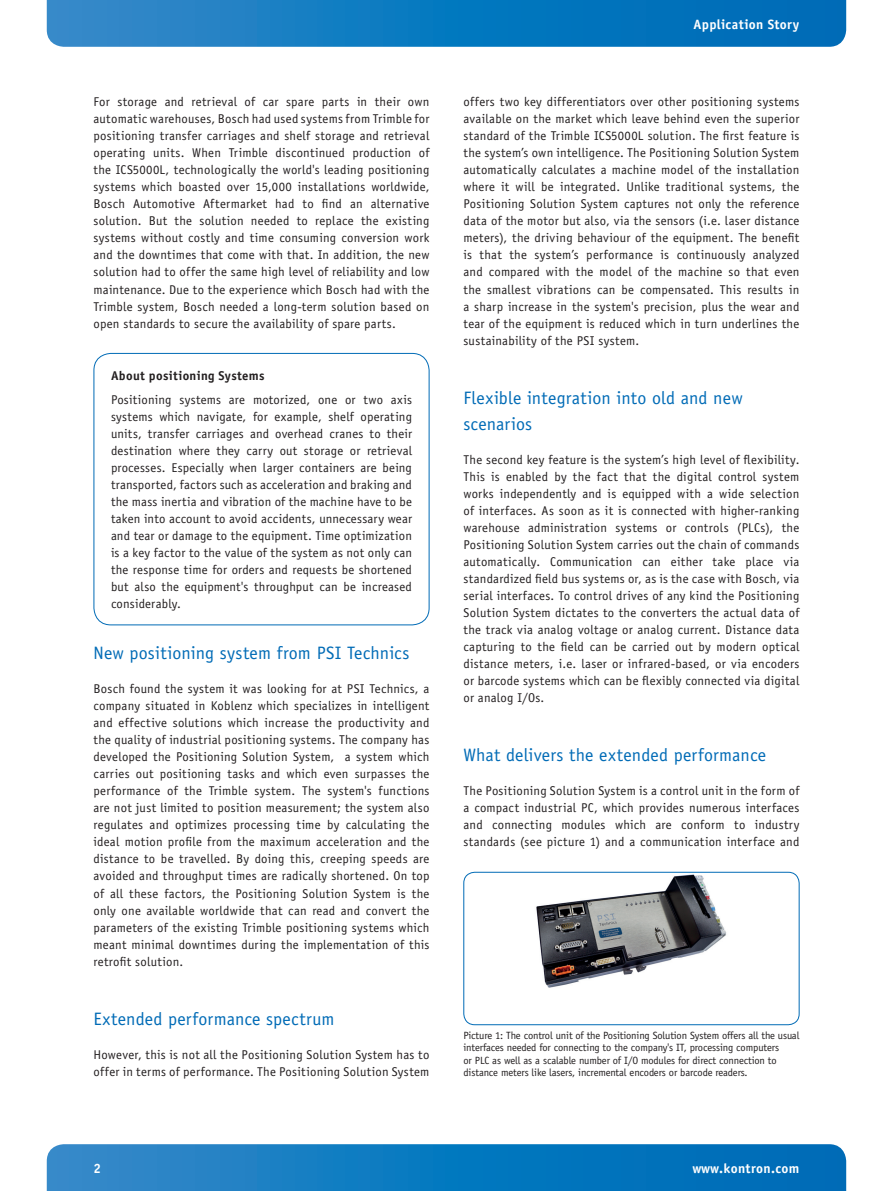
<style>
.page{position:relative;width:893px;height:1191px;background:#fff}
.page>*{position:absolute;margin:0;border:0;box-sizing:border-box;transform-origin:0 0}
.t1{font:18px/25.5px "Officina Sans";letter-spacing:.01em;color:#006bb6}
.t2{font:700 13.5px "Officina Sans";letter-spacing:.025em;color:#fff}
.t3{font:12.75px/17px "Officina Sans";letter-spacing:.02em;color:#231f20;text-align:justify}
.t4{font:700 12.75px "Officina Sans";letter-spacing:.025em;color:#231f20}
.t5{font:10.5px/12.6px "Officina Sans";letter-spacing:-.01em;color:#231f20}
</style>
<div class="page">
<svg style="left:47px;top:0;width:799px;height:47px;background:#117ac0"></svg>
<svg style="left:47px;top:1144px;width:799px;height:47px;background:#117ac0"></svg>
<div style="left:94px;top:353px;width:335px;height:272px;border:1px solid #006bb6;border-radius:17px"></div>
<img style="left:536px;top:874px;width:191px;height:114px">
<div style="left:463px;top:872px;width:336px;height:153px;border:1px solid #006bb6;border-radius:11px"></div>
<p class="t3" style="left:94px;top:95px;width:337px">For storage and retrieval of car spare parts in their own automatic warehouses, Bosch had used systems from Trimble for positioning transfer carriages and shelf storage and retrieval operating units. When Trimble discontinued production of the ICS5000L, technologically the world's leading positioning systems which boasted over 15,000 installations worldwide, Bosch Automotive Aftermarket had to find an alternative solution. But the solution needed to replace the existing systems without costly and time consuming conversion work and the downtimes that come with that. In addition, the new solution had to offer the same high level of reliability and low maintenance. Due to the experience which Bosch had with the Trimble system, Bosch needed a long-term solution based on open standards to secure the availability of spare parts.</p>
<p class="t4" style="left:111px;top:371px;width:155px">About positioning Systems</p>
<p class="t3" style="left:111px;top:392px;width:303px">Positioning systems are motorized, one or two axis systems which navigate, for example, shelf operating units, transfer carriages and overhead cranes to their destination where they carry out storage or retrieval processes. Especially when larger containers are being transported, factors such as acceleration and braking and the mass inertia and vibration of the machine have to be taken into account to avoid accidents, unnecessary wear and tear or damage to the equipment. Time optimization is a key factor to the value of the system as not only can the response time for orders and requests be shortened but also the equipment's throughput can be increased considerably.</p>
<h1 class="t1" style="left:94px;top:642px;width:317px">New positioning system from PSI Technics</h1>
<p class="t3" style="left:94px;top:681px;width:337px">Bosch found the system it was looking for at PSI Technics, a company situated in Koblenz which specializes in intelligent and effective solutions which increase the productivity and the quality of industrial positioning systems. The company has developed the Positioning Solution System, a system which carries out positioning tasks and which even surpasses the performance of the Trimble system. The system's functions are not just limited to position measurement; the system also regulates and optimizes processing time by calculating the ideal motion profile from the maximum acceleration and the distance to be travelled. By doing this, creeping speeds are avoided and throughput times are radically shortened. On top of all these factors, the Positioning Solution System is the only one available worldwide that can read and convert the parameters of the existing Trimble positioning systems which meant minimal downtimes during the implementation of this retrofit solution.</p>
<h1 class="t1" style="left:94px;top:1007px;width:242px">Extended performance spectrum</h1>
<p class="t3" style="left:94px;top:1047px;width:337px">However, this is not all the Positioning Solution System has to offer in terms of performance. The Positioning Solution System</p>
<p class="t2" style="left:94px;top:1163px;width:9px">2</p>
<p class="t2" style="left:693px;top:19px;width:108px">Application Story</p>
<p class="t3" style="left:463px;top:95px;width:337px">offers two key differentiators over other positioning systems available on the market which leave behind even the superior standard of the Trimble ICS5000L solution. The first feature is the system’s own intelligence. The Positioning Solution System automatically calculates a machine model of the installation where it will be integrated. Unlike traditional systems, the Positioning Solution System captures not only the reference data of the motor but also, via the sensors (i.e. laser distance meters), the driving behaviour of the equipment. The benefit is that the system’s performance is continuously analyzed and compared with the model of the machine so that even the smallest vibrations can be compensated. This results in a sharp increase in the system's precision, plus the wear and tear of the equipment is reduced which in turn underlines the sustainability of the PSI system.</p>
<h1 class="t1" style="left:463px;top:387px;width:281px">Flexible integration into old and new scenarios</h1>
<p class="t3" style="left:463px;top:452px;width:337px">The second key feature is the system’s high level of flexibility.<br>This is enabled by the fact that the digital control system works independently and is equipped with a wide selection of interfaces. As soon as it is connected with higher-ranking warehouse administration systems or controls (PLCs), the Positioning Solution System carries out the chain of commands automatically. Communication can either take place via standardized field bus systems or, as is the case with Bosch, via serial interfaces. To control drives of any kind the Positioning Solution System dictates to the converters the actual data of the track via analog voltage or analog current. Distance data capturing to the field can be carried out by modern optical distance meters, i.e. laser or infrared-based, or via encoders or barcode systems which can be flexibly connected via digital or analog I/Os.</p>
<h1 class="t1" style="left:463px;top:744px;width:304px">What delivers the extended performance</h1>
<p class="t3" style="left:463px;top:783px;width:337px">The Positioning Solution System is a control unit in the form of a compact industrial PC, which provides numerous interfaces and connecting modules which are conform to industry standards (see picture 1) and a communication interface and</p>
<p class="t5" style="left:463px;top:1029px;width:337px">Picture 1: The control unit of the Positioning Solution System offers all the usual interfaces needed for connecting to the company's IT, processing computers<br>or PLC as well as a scalable number of I/O modules for direct connection to distance meters like lasers, incremental encoders or barcode readers.</p>
<p class="t2" style="left:692px;top:1163px;width:109px">www.kontron.com</p>
</div>
